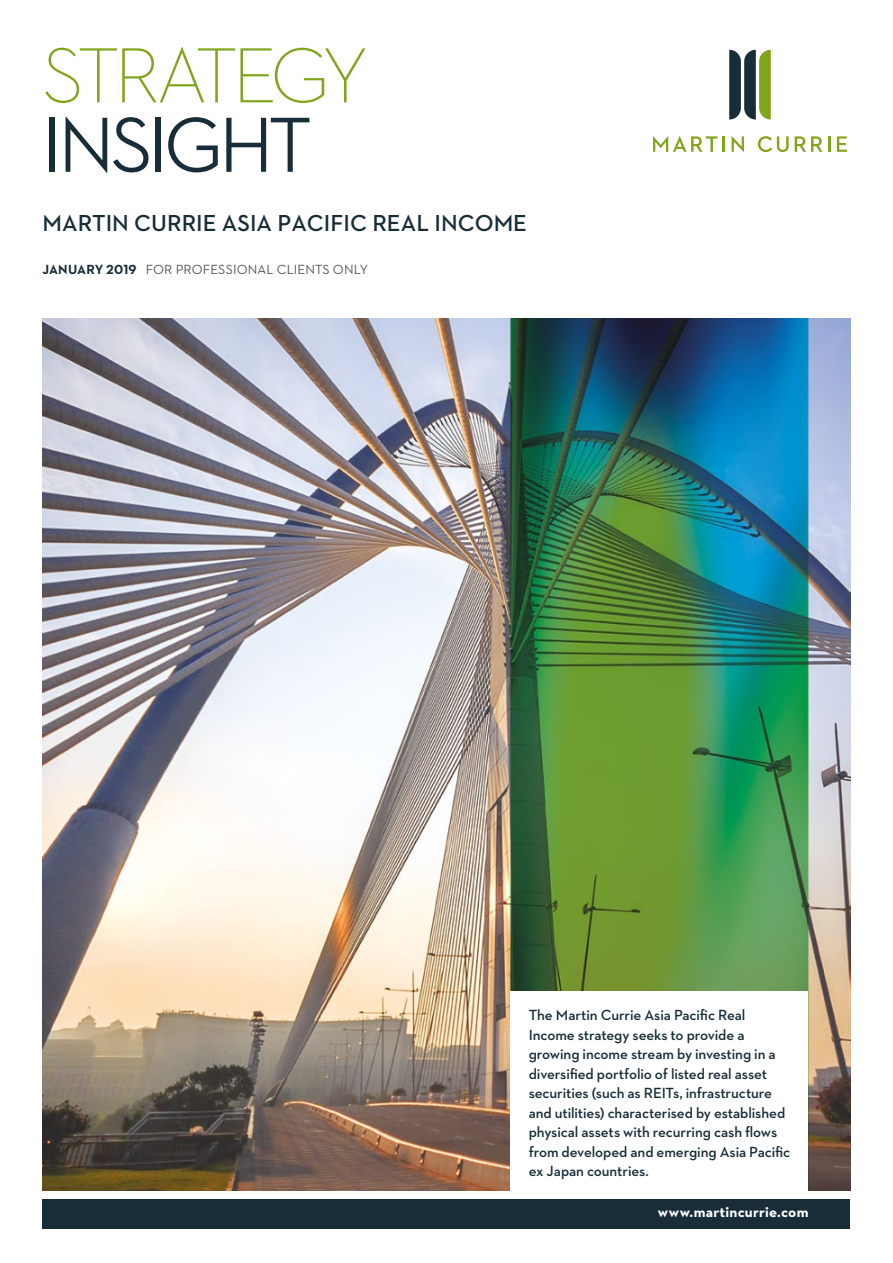
<style>
.page{position:relative;width:893px;height:1263px;background:#fff}
.page>*{position:absolute;margin:0;border:0;box-sizing:border-box;transform-origin:0 0}
.t1{font:300 79.5px "Neutraface 2 Display";letter-spacing:-.07em;color:#80a51b}
.t2{font:500 79.5px "Neutraface 2 Display";letter-spacing:-.045em;color:#192d38}
.t3{font:600 23.55px "Neutraface 2 Text";color:#192d38}
.t4{font:600 15px/19.5px "Neutraface 2 Text";letter-spacing:-.005em;color:#192d38}
.t5{font:700 15px "Neutraface 2 Text";letter-spacing:.015em;color:#fff}
.t6{font:13.5px "Neutraface 2 Text";letter-spacing:.005em;color:#575756}
.s1{font-weight:700;color:#192d38}
</style>
<div class="page">
<img style="left:43px;top:319px;width:807px;height:872px">
<div style="left:510px;top:991px;width:298px;height:200px;background:#fff"></div>
<div style="left:43px;top:1199px;width:807px;height:30px;background:#192d38"></div>
<svg style="left:653px;top:136px;width:64px;height:16px"></svg>
<svg style="left:723px;top:136px;width:2px;height:16px"></svg>
<svg style="left:732px;top:136px;width:12px;height:16px"></svg>
<svg style="left:758px;top:136px;width:31px;height:16px"></svg>
<svg style="left:795px;top:136px;width:27px;height:16px"></svg>
<svg style="left:828px;top:136px;width:2px;height:16px"></svg>
<svg style="left:837px;top:136px;width:10px;height:16px"></svg>
<svg style="left:729px;top:50px;width:42px;height:70px"></svg>
<h1 class="t1" style="left:43px;top:33px;width:327px">STRATEGY</h1>
<h1 class="t2" style="left:43px;top:101px;width:270px">INSIGHT</h1>
<h2 class="t3" style="left:43px;top:208px;width:486px">MARTIN CURRIE ASIA PACIFIC REAL INCOME</h2>
<p class="t6" style="left:43px;top:261px;width:327px"><span class="s1">JANUARY 2019</span> FOR PROFESSIONAL CLIENTS ONLY</p>
<p class="t4" style="left:529px;top:1005px;width:263px">The Martin Currie Asia Pacific Real Income strategy seeks to provide a growing income stream by investing in a diversified portfolio of listed real asset securities (such as REITs, infrastructure and utilities) characterised by established physical assets with recurring cash flows from developed and emerging Asia Pacific ex Japan countries.</p>
<p class="t5" style="left:658px;top:1202px;width:152px">www.martincurrie.com</p>
</div>
